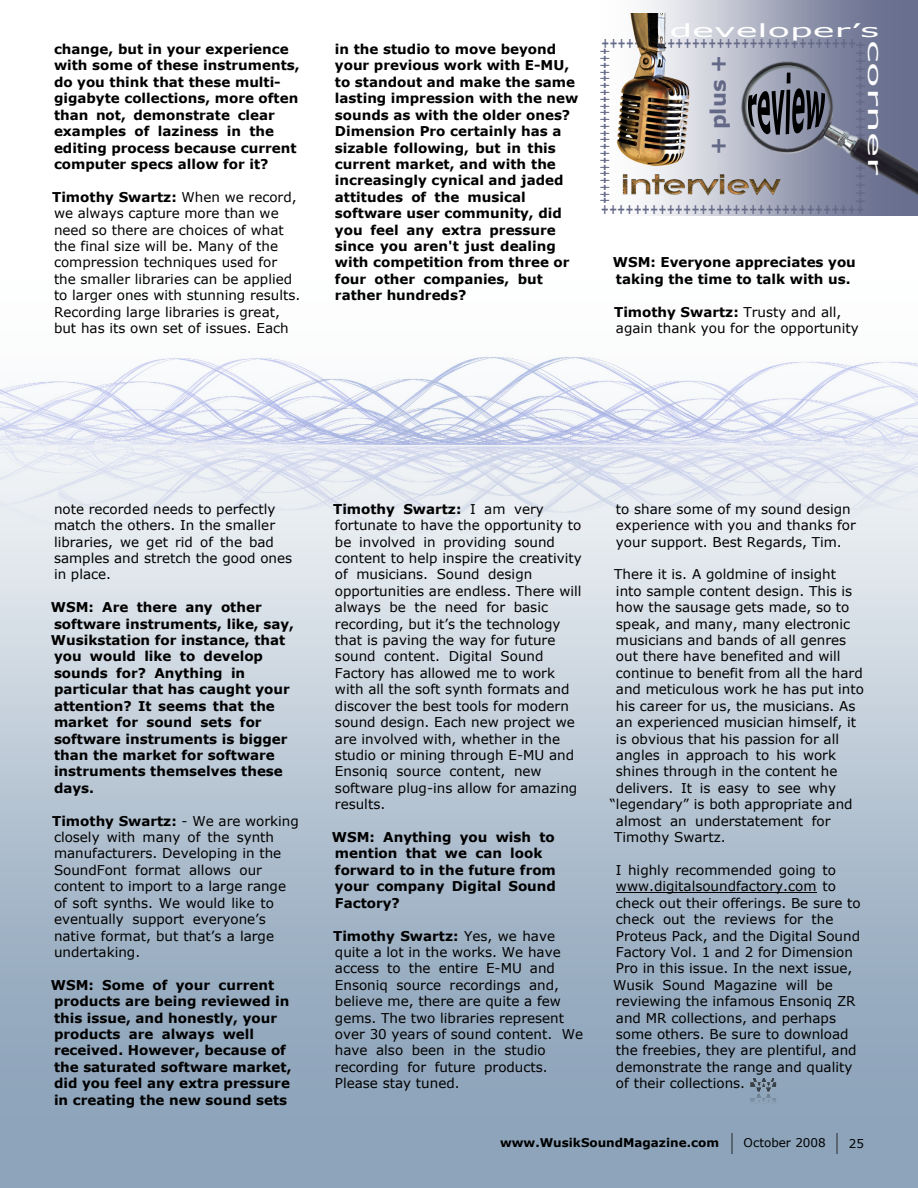
<style>
.page{position:relative;width:918px;height:1188px;background:#fff}
.page>*{position:absolute;margin:0;border:0;box-sizing:border-box;transform-origin:0 0}
.t1{font:700 21px "Verdana";color:#636886}
.t2{font:18px "Verdana";color:#fff;scale:2.04 1}
.t3{font:18px "Verdana";color:#fff;scale:2.33 1}
.t4{font:13.5px/16.4px "Verdana";color:#000}
.t5{font:700 13.5px/16.4px "Verdana";color:#000}
.t6{font:700 13.5px "Verdana";color:#636886;scale:.7 1}
.t7{font:700 13.5px "Verdana";color:#636886;scale:.58 1}
.t8{font:700 12px "Verdana";color:#000}
.t9{font:12px "Verdana";color:#000}
.s1{font-weight:700}
</style>
<div class="page">
<img style="left:0;top:357px;width:918px;height:831px">
<hr style="left:836px;top:1133px;width:2px;height:21px;background:#586674">
<hr style="left:731px;top:1133px;width:2px;height:21px;background:#586674">
<img style="left:629px;top:0;width:289px;height:216px">
<img style="left:622px;top:180px;width:84px;height:20px">
<img style="left:706px;top:41px;width:212px;height:175px">
<img style="left:616px;top:14px;width:96px;height:166px">
<hr style="left:616px;top:892px;width:201px;height:1px;background:#000">
<img style="left:749px;top:1093px;width:29px;height:15px">
<img style="left:749px;top:1078px;width:29px;height:15px">
<p class="t5" style="left:54px;top:42px;width:247px">change, but in your experience with some of these instruments, do you think that these multi&shy;gigabyte collections, more often than not, demonstrate clear examples of laziness in the editing process because current computer specs allow for it?</p>
<p class="t4" style="left:52px;top:190px;width:250px"><span class="s1">Timothy Swartz:</span> When we record, we always capture more than we need so there are choices of what the final size will be. Many of the compression techniques used for the smaller libraries can be applied to larger ones with stunning results.<br>Recording large libraries is great, but has its own set of issues. Each</p>
<p class="t5" style="left:335px;top:42px;width:245px">in the studio to move beyond your previous work with E-MU, to standout and make the same lasting impression with the new sounds as with the older ones?<br>Dimension Pro certainly has a sizable following, but in this current market, and with the increasingly cynical and jaded attitudes of the musical software user community, did you feel any extra pressure since you aren't just dealing with competition from three or four other companies, but rather hundreds?</p>
<h2 class="t2" style="left:669px;top:24px;width:104px">developer’s</h2>
<p class="t6" style="left:857px;top:50px;width:366px;rotate:-180deg">+++++++++++++++++++++++++++++++</p>
<h2 class="t3" style="left:882px;top:40px;width:59px;rotate:90deg">corner</h2>
<p class="t7" style="left:611px;top:48px;width:270px;rotate:90deg">+++++++++++++++++++++++</p>
<h1 class="t1" style="left:710px;top:155px;width:101px;rotate:-90deg">+ plus +</h1>
<p class="t6" style="left:601px;top:204px;width:378px">++++++++++++++++++++++++++++++++</p>
<p class="t5" style="left:613px;top:256px;width:244px">WSM: Everyone appreciates you taking the time to talk with us.</p>
<p class="t4" style="left:614px;top:305px;width:246px"><span class="s1">Timothy Swartz:</span> Trusty and all, again thank you for the opportunity</p>
<p class="t4" style="left:54px;top:502px;width:240px">note recorded needs to perfectly match the others. In the smaller libraries, we get rid of the bad samples and stretch the good ones in place.</p>
<p class="t5" style="left:51px;top:600px;width:245px">WSM: Are there any other software instruments, like, say,<br>Wusikstation for instance, that you would like to develop sounds for? Anything in particular that has caught your attention? It seems that the market for sound sets for software instruments is bigger than the market for software instruments themselves these days.</p>
<p class="t4" style="left:52px;top:814px;width:248px"><span class="s1">Timothy Swartz:</span> - We are working closely with many of the synth manufacturers. Developing in the<br>SoundFont format allows our content to import to a large range of soft synths. We would like to eventually support everyone’s native format, but that’s a large undertaking.</p>
<p class="t5" style="left:51px;top:978px;width:242px">WSM: Some of your current products are being reviewed in this issue, and honestly, your products are always well received. However, because of the saturated software market, did you feel any extra pressure in creating the new sound sets</p>
<p class="t4" style="left:333px;top:502px;width:250px"><span class="s1">Timothy Swartz:</span> I am very fortunate to have the opportunity to be involved in providing sound content to help inspire the creativity of musicians. Sound design opportunities are endless. There will always be the need for basic recording, but it’s the technology that is paving the way for future sound content. Digital Sound<br>Factory has allowed me to work with all the soft synth formats and discover the best tools for modern sound design. Each new project we are involved with, whether in the studio or mining through E-MU and<br>Ensoniq source content, new software plug-ins allow for amazing results.</p>
<p class="t5" style="left:332px;top:830px;width:225px">WSM: Anything you wish to mention that we can look forward to in the future from your company Digital Sound<br>Factory?</p>
<p class="t4" style="left:333px;top:929px;width:252px"><span class="s1">Timothy Swartz:</span> Yes, we have quite a lot in the works. We have access to the entire E-MU and<br>Ensoniq source recordings and, believe me, there are quite a few gems. The two libraries represent over 30 years of sound content. We have also been in the studio recording for future products.<br>Please stay tuned.</p>
<p class="t4" style="left:616px;top:502px;width:241px">to share some of my sound design experience with you and thanks for your support. Best Regards, Tim.</p>
<p class="t4" style="left:614px;top:567px;width:223px">There it is. A goldmine of insight</p>
<p class="t4" style="left:616px;top:584px;width:238px">into sample content design. This is</p>
<p class="t4" style="left:616px;top:600px;width:235px">how the sausage gets made, so to</p>
<p class="t4" style="left:616px;top:617px;width:236px">speak, and many, many electronic</p>
<p class="t4" style="left:616px;top:633px;width:232px">musicians and bands of all genres</p>
<p class="t4" style="left:616px;top:650px;width:226px">out there have benefited and will</p>
<p class="t4" style="left:616px;top:666px;width:248px">continue to benefit from all the hard</p>
<p class="t4" style="left:616px;top:682px;width:250px">and meticulous work he has put into</p>
<p class="t4" style="left:616px;top:699px;width:241px">his career for us, the musicians. As</p>
<p class="t4" style="left:616px;top:715px;width:242px">an experienced musician himself, it</p>
<p class="t4" style="left:616px;top:732px;width:225px">is obvious that his passion for all</p>
<p class="t4" style="left:616px;top:748px;width:222px">angles in approach to his work</p>
<p class="t4" style="left:616px;top:764px;width:223px">shines through in the content he</p>
<p class="t4" style="left:616px;top:781px;width:222px">delivers. It is easy to see why</p>
<p class="t4" style="left:610px;top:797px;width:244px">“legendary” is both appropriate and</p>
<p class="t4" style="left:616px;top:814px;width:216px">almost an understatement for</p>
<p class="t4" style="left:614px;top:830px;width:113px">Timothy Swartz.</p>
<p class="t4" style="left:613px;top:863px;width:249px">I highly recommended going to www.digitalsoundfactory.com to check out their offerings. Be sure to check out the reviews for the<br>Proteus Pack, and the Digital Sound<br>Factory Vol. 1 and 2 for Dimension<br>Pro in this issue. In the next issue,<br>Wusik Sound Magazine will be reviewing the infamous Ensoniq ZR and MR collections, and perhaps some others. Be sure to download the freebies, they are plentiful, and demonstrate the range and quality of their collections.</p>
<p class="t8" style="left:500px;top:1138px;width:220px">www.WusikSoundMagazine.com</p>
<p class="t9" style="left:744px;top:1138px;width:84px">October 2008</p>
<p class="t9" style="left:849px;top:1138px;width:17px">25</p>
</div>
